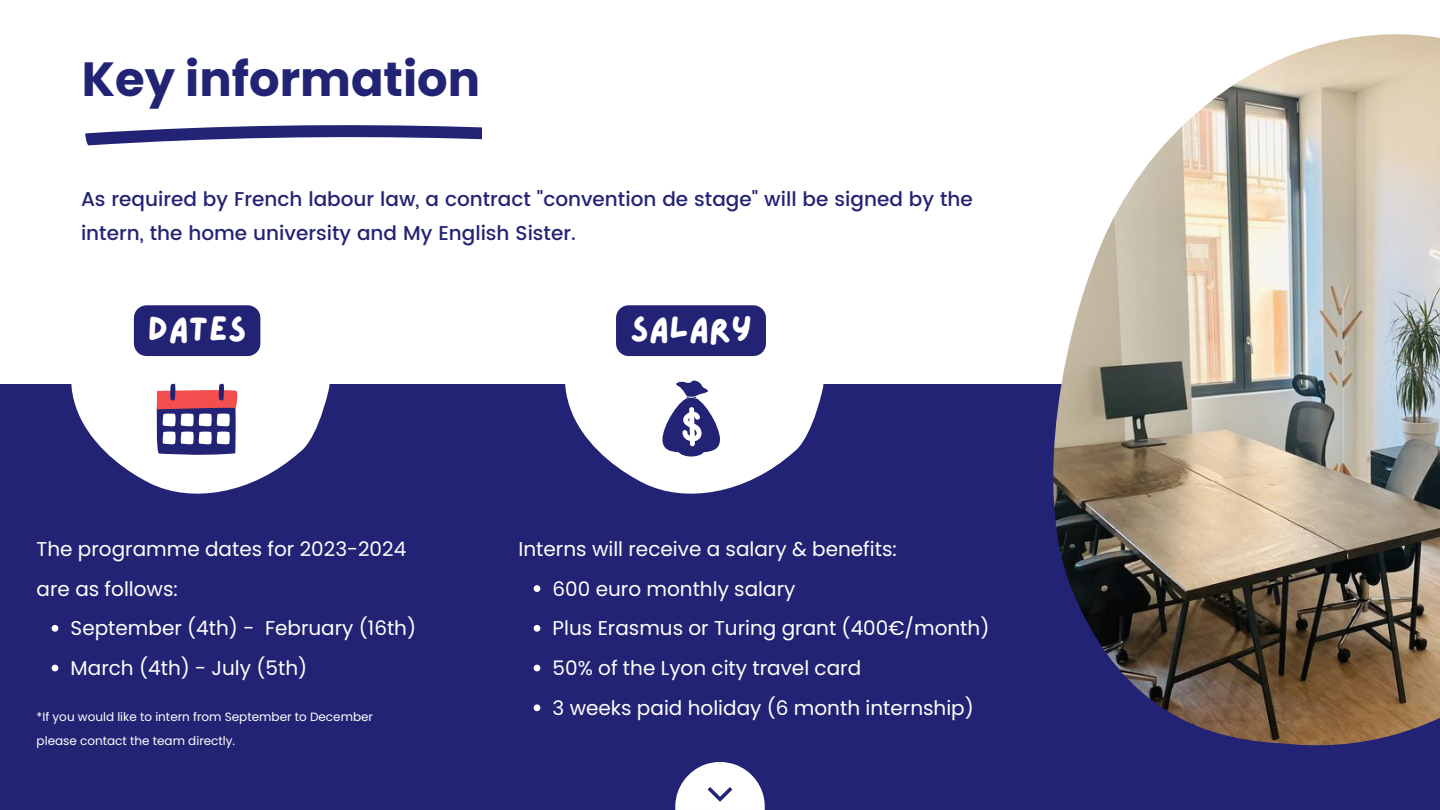
<style>
.page{position:relative;width:1440px;height:810px;background:#fff}
.page>*{position:absolute;margin:0;border:0;box-sizing:border-box;transform-origin:0 0}
.t1{font:700 48px "Poppins";color:#232375}
.t2{font:35px "Lazydog";color:#fff}
.t3{font:20px/39.8px "Poppins";color:#fff}
.t4{font:500 20px/33.8px "Poppins";color:#232375}
.t5{font:12px/24px "Poppins";color:#fff}
</style>
<div class="page">
<div style="left:0;top:384px;width:1440px;height:426px;background:#232375"></div>
<svg style="left:52px;top:625px;width:6px;height:7px"></svg>
<svg style="left:52px;top:665px;width:6px;height:6px"></svg>
<svg style="left:71px;top:315px;width:259px;height:179px;fill:#fff"></svg>
<svg style="left:156px;top:384px;width:83px;height:73px"></svg>
<div style="left:134px;top:305px;width:126px;height:51px;background:#232375"></div>
<svg style="left:565px;top:356px;width:259px;height:138px;fill:#fff"></svg>
<svg style="left:662px;top:380px;width:58px;height:77px"></svg>
<div style="left:616px;top:305px;width:150px;height:51px;background:#232375"></div>
<svg style="left:534px;top:585px;width:6px;height:7px"></svg>
<svg style="left:534px;top:625px;width:6px;height:7px"></svg>
<svg style="left:534px;top:665px;width:6px;height:6px"></svg>
<svg style="left:534px;top:704px;width:6px;height:7px"></svg>
<svg style="left:85px;top:125px;width:397px;height:20px"></svg>
<svg style="left:675px;top:762px;width:90px;height:48px"></svg>
<img style="left:1053px;top:34px;width:387px;height:712px">
<h1 class="t1" style="left:82px;top:46px;width:400px">Key information</h1>
<p class="t4" style="left:81px;top:182px;width:893px">As required by French labour law, a contract "convention de stage" will be signed by the intern, the home university and My English Sister.</p>
<h2 class="t2" style="left:148px;top:312px;width:100px">DATES</h2>
<h2 class="t2" style="left:630px;top:312px;width:124px">SALARY</h2>
<p class="t3" style="left:37px;top:529px;width:371px">The programme dates for 2023-2024 are as follows:</p>
<p class="t3" style="left:71px;top:609px;width:347px">September (4th) - February (16th)<br>March (4th) - July (5th)</p>
<p class="t5" style="left:37px;top:705px;width:338px">*If you would like to intern from September to December please contact the team directly.</p>
<p class="t3" style="left:519px;top:529px;width:380px">Interns will receive a salary &amp; benefits:</p>
<p class="t3" style="left:553px;top:569px;width:438px">600 euro monthly salary<br>Plus Erasmus or Turing grant (400€/month)<br>50% of the Lyon city travel card<br>3 weeks paid holiday (6 month internship)</p>
</div>
